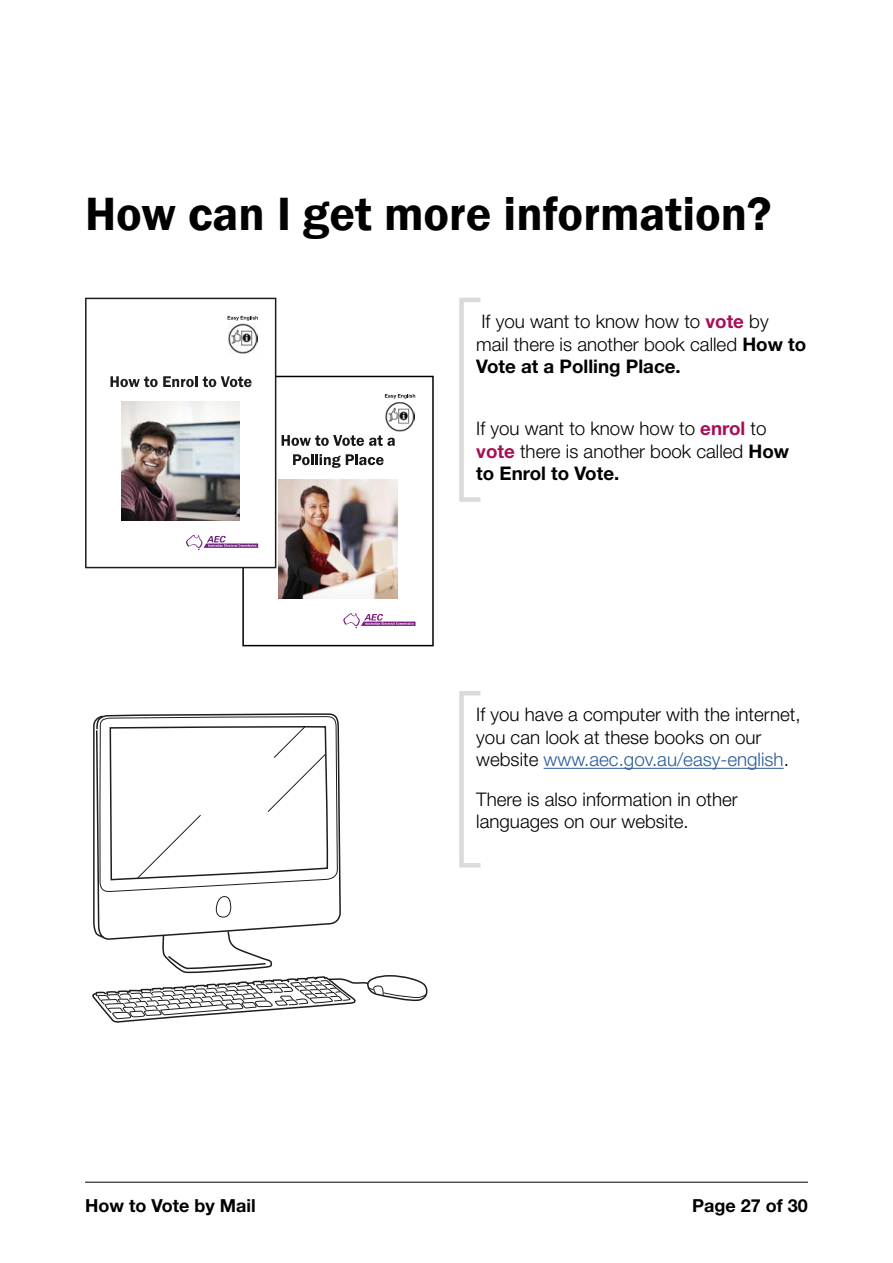
<style>
.page{position:relative;width:893px;height:1263px;background:#fff}
.page>*{position:absolute;margin:0;border:0;box-sizing:border-box;transform-origin:0 0}
.Heading_L1{font:600 48px "Franklin Gothic";color:#000}
.Body{font:300 18.75px/22.5px "Helvetica Neue LT Std";color:#000}
.t1{font:700 18px "Helvetica Neue LT Std";color:#000}
.s1{font-weight:700;color:#a71056}
.s2{font-weight:700}
.s3{color:#275b9b}
</style>
<div class="page">
<hr style="left:85px;top:1182px;width:723px;height:1px;background:#000">
<svg style="left:242px;top:376px;width:192px;height:270px"></svg>
<svg style="left:343px;top:613px;width:72px;height:16px"></svg>
<img style="left:279px;top:480px;width:118px;height:118px">
<svg style="left:282px;top:435px;width:113px;height:11px"></svg>
<svg style="left:293px;top:454px;width:91px;height:14px"></svg>
<svg style="left:385px;top:394px;width:30px;height:5px"></svg>
<img style="left:385px;top:402px;width:30px;height:29px">
<svg style="left:85px;top:298px;width:191px;height:270px"></svg>
<svg style="left:185px;top:535px;width:73px;height:16px"></svg>
<img style="left:121px;top:402px;width:119px;height:118px">
<svg style="left:228px;top:316px;width:30px;height:5px"></svg>
<img style="left:228px;top:324px;width:29px;height:29px">
<svg style="left:110px;top:376px;width:142px;height:11px"></svg>
<div style="left:459px;top:298px;width:24px;height:204px;border:4px solid #dadada"></div>
<hr style="left:544px;top:768px;width:240px;height:1px;background:#275b9b">
<svg style="left:92px;top:715px;width:336px;height:308px"></svg>
<div style="left:459px;top:691px;width:24px;height:176px;border:4px solid #dadada"></div>
<p class="Heading_L1" style="left:85px;top:184px;width:688px">How can I get more information?</p>
<p class="Body" style="left:476px;top:310px;width:331px">If you want to know how to <span class="s1">vote</span> by<br>mail there is another book called <span class="s2">How to<br>Vote at a Polling Place.</span></p>
<p class="Body" style="left:476px;top:417px;width:314px">If you want to know how to <span class="s1">enrol</span> to <span class="s1">vote</span> there is another book called <span class="s2">How to Enrol to Vote.</span></p>
<p class="Body" style="left:476px;top:703px;width:326px">If you have a computer with the internet, you can look at these books on our website <span class="s3">www.aec.gov.au/easy-english</span>.</p>
<p class="Body" style="left:476px;top:788px;width:263px">There is also information in other languages on our website.</p>
<p class="t1" style="left:85px;top:1194px;width:172px">How to Vote by Mail</p>
<p class="t1" style="left:692px;top:1194px;width:117px">Page 27 of 30</p>
</div>
